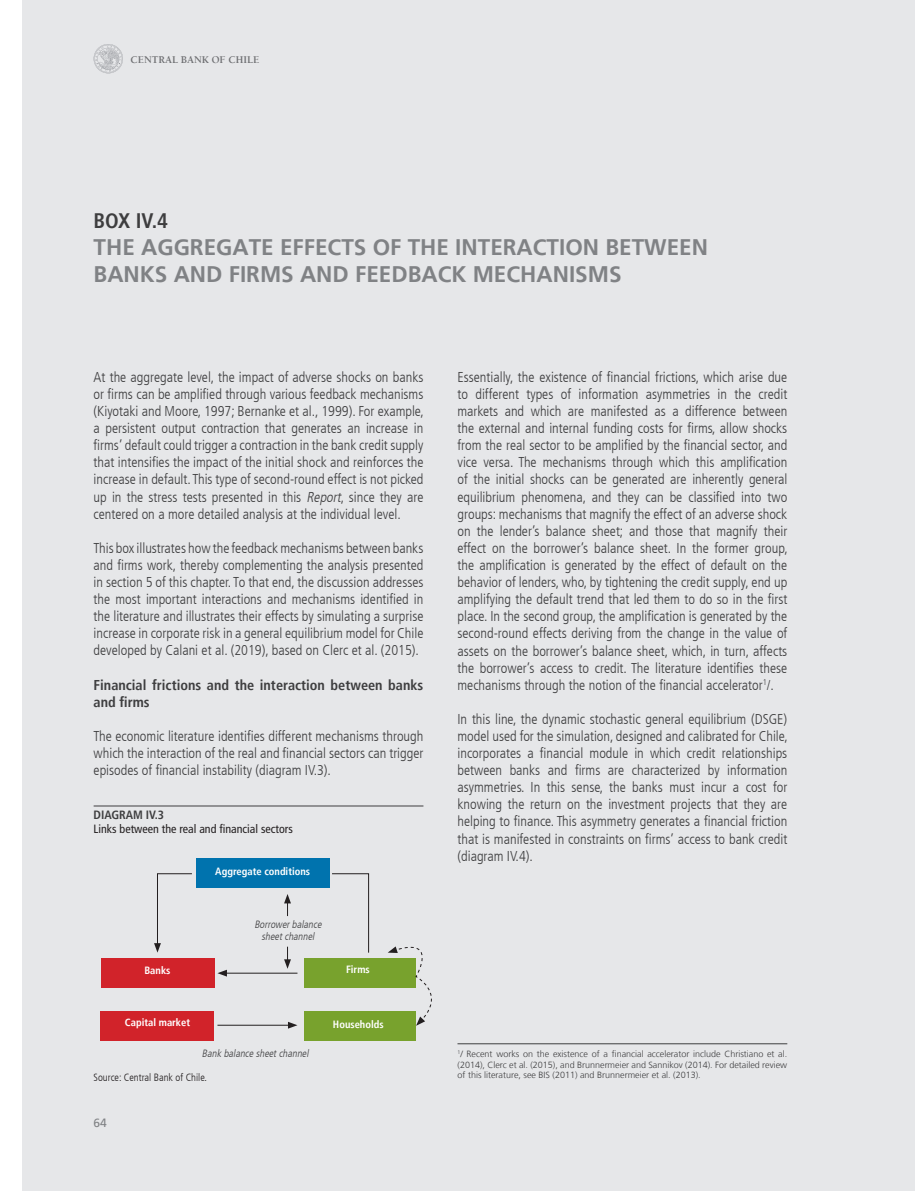
<style>
.page{position:relative;width:915px;height:1191px;background:#fff}
.page>*{position:absolute;margin:0;border:0;box-sizing:border-box;transform-origin:0 0}
.Titulo_rec{font:700 22.5px/27px "Frutiger LT";color:#808285}
.Recuadro{font:700 condensed 21px "Frutiger LT";color:#3e3e3f}
.Texto_rec{font:300 condensed 14.25px/17.1px "Frutiger LT";color:#3e3e3f;text-align:justify}
.Texto_rec-2{font:700 condensed 14.25px/17.1px "Frutiger LT";color:#3e3e3f}
.Titulo_Gráfico_o_tab{font:condensed 12px "Frutiger LT";color:#231f20}
.Gráfico_Y_Tabla{font:700 condensed 12px "Frutiger LT";letter-spacing:-.005em;color:#3e3e3f}
.t1{font:12px "Frutiger LT";color:#808285}
.Texto_rec-3{font:700 condensed 10.5px "Frutiger LT";color:#fff}
.Texto_rec-4{font:italic 300 condensed 10.5px/12.6px "Frutiger LT";color:#3e3e3f;text-align:center}
.Leyenda_grafico_y_ta{font:300 condensed 10.5px "Frutiger LT";color:#231f20}
.t2{font:700 10.5px "Berkeley LT";color:#6c6d70}
.pie_de_página{font:300 9px/10.8px "Frutiger LT";color:#3e3e3f;text-align:justify}
.s1{font-style:italic}
</style>
<div class="page">
<div style="left:22px;top:0;width:892px;height:1191px;background:#e6e7e9"></div>
<hr style="left:914px;top:0;width:1px;height:1191px;background:#e6e7e9">
<svg style="left:94px;top:44px;width:29px;height:29px"></svg>
<hr style="left:457px;top:1043px;width:330px;height:1px;background:#3e3e3f">
<div style="left:101px;top:957px;width:113px;height:30px;background:#d1232a"></div>
<div style="left:304px;top:957px;width:112px;height:30px;background:#78a22d"></div>
<div style="left:304px;top:1011px;width:112px;height:29px;background:#78a22d"></div>
<div style="left:101px;top:1011px;width:113px;height:29px;background:#d1232a"></div>
<div style="left:196px;top:858px;width:133px;height:30px;background:#0073ae"></div>
<hr style="left:94px;top:805px;width:329px;height:1px;background:#3e3e3f">
<svg style="left:154px;top:873px;width:38px;height:79px"></svg>
<svg style="left:332px;top:873px;width:37px;height:80px"></svg>
<hr style="left:217px;top:1024px;width:73px;height:1px;background:#231f20">
<svg style="left:288px;top:1021px;width:9px;height:7px"></svg>
<hr style="left:224px;top:972px;width:73px;height:1px;background:#231f20">
<svg style="left:217px;top:969px;width:10px;height:7px"></svg>
<svg style="left:284px;top:894px;width:7px;height:22px"></svg>
<svg style="left:284px;top:946px;width:7px;height:22px"></svg>
<svg style="left:387px;top:946px;width:45px;height:79px"></svg>
<p class="t2" style="left:130px;top:54px;width:130px">CENTRAL BANK OF CHILE</p>
<p class="Recuadro" style="left:94px;top:209px;width:76px">BOX IV.4</p>
<p class="Titulo_rec" style="left:94px;top:234px;width:615px">THE AGGREGATE EFFECTS OF THE INTERACTION BETWEEN<br>BANKS AND FIRMS AND FEEDBACK MECHANISMS</p>
<p class="Texto_rec" style="left:94px;top:368px;width:332px">At the aggregate level, the impact of adverse shocks on banks or firms can be amplified through various feedback mechanisms (Kiyotaki and Moore, 1997; Bernanke et al., 1999). For example, a persistent output contraction that generates an increase in firms’ default could trigger a contraction in the bank credit supply that intensifies the impact of the initial shock and reinforces the increase in default. This type of second-round effect is not picked up in the stress tests presented in this <span class="s1">Report</span>, since they are centered on a more detailed analysis at the individual level.</p>
<p class="Texto_rec" style="left:94px;top:539px;width:331px">This box illustrates how the feedback mechanisms between banks and firms work, thereby complementing the analysis presented in section 5 of this chapter. To that end, the discussion addresses the most important interactions and mechanisms identified in the literature and illustrates their effects by simulating a surprise increase in corporate risk in a general equilibrium model for Chile developed by Calani et al. (2019), based on Clerc et al. (2015).</p>
<p class="Texto_rec-2" style="left:94px;top:676px;width:331px">Financial frictions and the interaction between banks and firms</p>
<p class="Texto_rec" style="left:94px;top:727px;width:331px">The economic literature identifies different mechanisms through which the interaction of the real and financial sectors can trigger episodes of financial instability (diagram IV.3).</p>
<p class="Gráfico_Y_Tabla" style="left:94px;top:807px;width:72px">DIAGRAM IV.3</p>
<p class="Titulo_Gráfico_o_tab" style="left:94px;top:822px;width:201px">Links between the real and financial sectors</p>
<p class="Texto_rec-3" style="left:215px;top:865px;width:96px">Aggregate conditions</p>
<p class="Texto_rec-3" style="left:144px;top:964px;width:28px">Banks</p>
<p class="Texto_rec-4" style="left:254px;top:917px;width:71px">Borrowerbalance sheetchannel</p>
<p class="Texto_rec-3" style="left:346px;top:963px;width:25px">Firms</p>
<p class="Texto_rec-3" style="left:125px;top:1016px;width:67px">Capital market</p>
<p class="Texto_rec-3" style="left:333px;top:1018px;width:52px">Households</p>
<p class="Texto_rec-4" style="left:202px;top:1047px;width:110px">Bank balance sheetchannel</p>
<p class="Leyenda_grafico_y_ta" style="left:94px;top:1071px;width:115px">Source: Central Bank of Chile.</p>
<p class="t1" style="left:94px;top:1116px;width:15px">64</p>
<p class="Texto_rec" style="left:457px;top:368px;width:332px">Essentially, the existence of financial frictions, which arise due to different types of information asymmetries in the credit markets and which are manifested as a difference between the external and internal funding costs for firms, allow shocks from the real sector to be amplified by the financial sector, and vice versa. The mechanisms through which this amplification of the initial shocks can be generated are inherently general equilibrium phenomena, and they can be classified into two groups: mechanisms that magnify the effect of an adverse shock on the lender’s balance sheet; and those that magnify their effect on the borrower’s balance sheet. In the former group, the amplification is generated by the effect of default on the behavior of lenders, who, by tightening the credit supply, end up amplifying the default trend that led them to do so in the first place. In the second group, the amplification is generated by the second-round effects deriving from the change in the value of assets on the borrower’s balance sheet, which, in turn, affects the borrower’s access to credit. The literature identifies these mechanisms through the notion of the financial accelerator<sup>1</sup>/.</p>
<p class="Texto_rec" style="left:457px;top:710px;width:332px">In this line, the dynamic stochastic general equilibrium (DSGE) model used for the simulation, designed and calibrated for Chile, incorporates a financial module in which credit relationships between banks and firms are characterized by information asymmetries. In this sense, the banks must incur a cost for knowing the return on the investment projects that they are helping to finance. This asymmetry generates a financial friction that is manifested in constraints on firms’ access to bank credit (diagram IV.4).</p>
<p class="pie_de_página" style="left:457px;top:1048px;width:331px"><sup>1</sup>/ Recent works on the existence of a financial accelerator include Christiano et al. (2014), Clerc et al. (2015), and Brunnermeier and Sannikov (2014). For detailed review of this literature, see BIS (2011) and Brunnermeier et al. (2013).</p>
</div>
